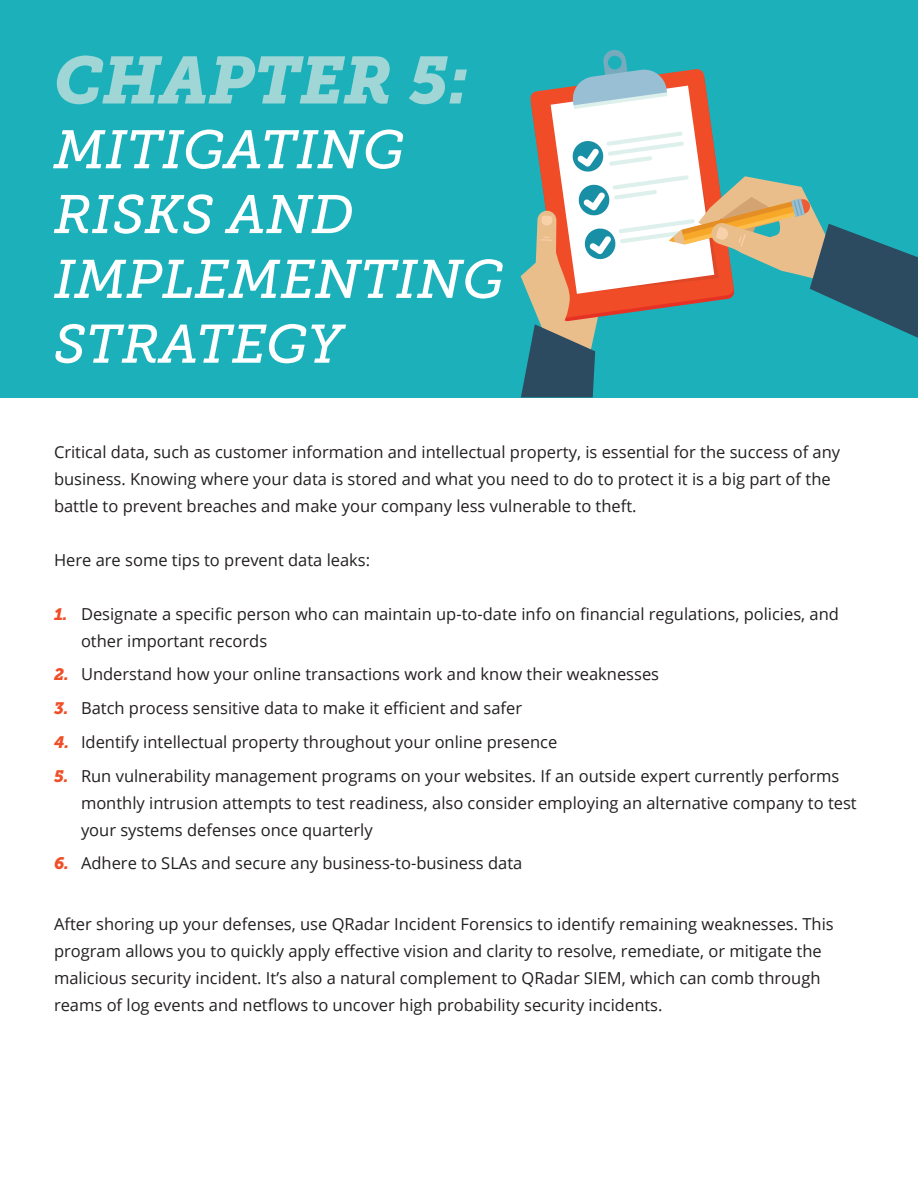
<style>
.page{position:relative;width:918px;height:1188px;background:#fff}
.page>*{position:absolute;margin:0;border:0;box-sizing:border-box;transform-origin:0 0}
.t1{font:italic 66px "Museo Slab 900";color:#a0d7d6}
.t2{font:italic 54px/64.8px "Museo Slab 500";color:#fff}
.t3{font:16.5px/27px "Open Sans";color:#231f20}
.s1{font-family:"Museo Slab 900";font-style:italic;color:#f04e27}
</style>
<div class="page">
<div style="left:0;top:0;width:918px;height:397px;background:#1cb1ba"></div>
<svg style="left:521px;top:49px;width:397px;height:348px"></svg>
<p class="t1" style="left:54px;top:43px;width:416px">CHAPTER 5:</p>
<p class="t2" style="left:54px;top:118px;width:451px">MITIGATING<br>RISKS AND<br>IMPLEMENTING<br>STRATEGY</p>
<p class="t3" style="left:54px;top:438px;width:788px">Critical data, such as customer information and intellectual property, is essential for the success of any business. Knowing where your data is stored and what you need to do to protect it is a big part of the battle to prevent breaches and make your company less vulnerable to theft.</p>
<p class="t3" style="left:54px;top:546px;width:318px">Here are some tips to prevent data leaks:</p>
<p class="t3" style="left:81px;top:600px;width:760px;text-indent:-27px"><span class="s1">1.</span> Designate a specific person who can maintain up-to-date info on financial regulations, policies, and other important records</p>
<p class="t3" style="left:54px;top:660px;width:607px"><span class="s1">2.</span> Understand how your online transactions work and know their weaknesses</p>
<p class="t3" style="left:54px;top:694px;width:470px"><span class="s1">3.</span> Batch process sensitive data to make it efficient and safer</p>
<p class="t3" style="left:54px;top:728px;width:505px"><span class="s1">4.</span> Identify intellectual property throughout your online presence</p>
<p class="t3" style="left:81px;top:762px;width:777px;text-indent:-27px"><span class="s1">5.</span> Run vulnerability management programs on your websites. If an outside expert currently performs monthly intrusion attempts to test readiness, also consider employing an alternative company to test your systems defenses once quarterly</p>
<p class="t3" style="left:54px;top:849px;width:470px"><span class="s1">6.</span> Adhere to SLAs and secure any business-to-business data</p>
<p class="t3" style="left:54px;top:910px;width:781px">After shoring up your defenses, use QRadar Incident Forensics to identify remaining weaknesses. This program allows you to quickly apply effective vision and clarity to resolve, remediate, or mitigate the malicious security incident. It’s also a natural complement to QRadar SIEM, which can comb through reams of log events and netflows to uncover high probability security incidents.</p>
</div>
